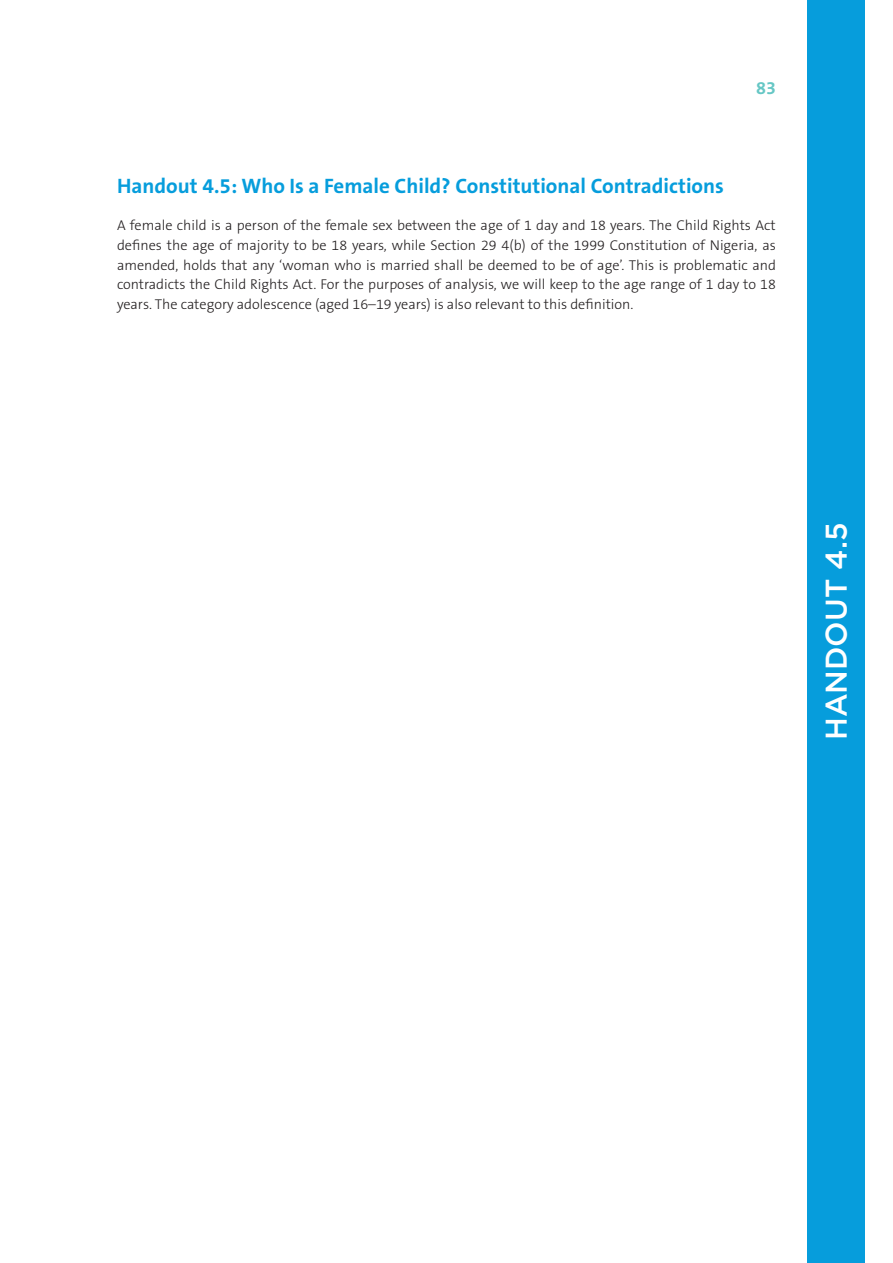
<style>
.page{position:relative;width:893px;height:1263px;background:#fff}
.page>*{position:absolute;margin:0;border:0;box-sizing:border-box;transform-origin:0 0}
.t1{font:500 30px "Gotham";color:#fff}
.t2{font:700 21px "The Sans B7";color:#069ddc}
.t3{font:700 18px "The Sans B7";color:#66c7c5}
.t4{font:300 14.25px/19.6px "The Sans B3";color:#231f20;text-align:justify}
</style>
<div class="page">
<div style="left:807px;top:0;width:58px;height:1263px;background:#069ddc"></div>
<p class="t3" style="left:756px;top:79px;width:21px">83</p>
<h2 class="t2" style="left:117px;top:174px;width:608px">Handout 4.5: Who Is a Female Child? Constitutional Contradictions</h2>
<p class="t4" style="left:117px;top:216px;width:660px">A female child is a person of the female sex between the age of 1 day and 18 years. The Child Rights Act defines the age of majority to be 18 years, while Section 29 4(b) of the 1999 Constitution of Nigeria, as amended, holds that any ‘woman who is married shall be deemed to be of age’. This is problematic and contradicts the Child Rights Act. For the purposes of analysis, we will keep to the age range of 1 day to 18 years. The category adolescence (aged 16–19 years) is also relevant to this definition.</p>
<h1 class="t1" style="left:816px;top:740px;width:219px;rotate:-90deg">handout 4.5</h1>
</div>
